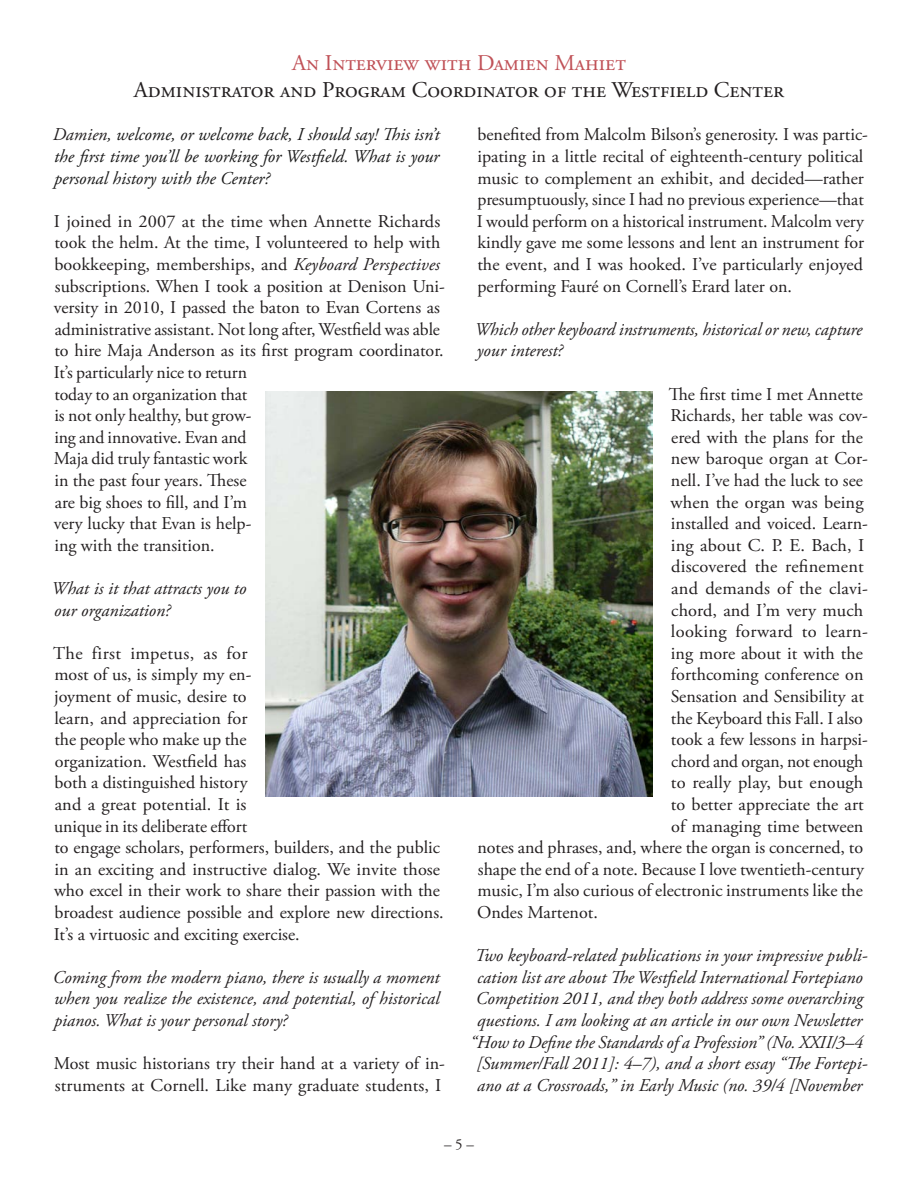
<style>
.page{position:relative;width:918px;height:1188px;background:#fff}
.page>*{position:absolute;margin:0;border:0;box-sizing:border-box;transform-origin:0 0}
.t1{font:22.5px "Adobe Garamond Pro";color:#231f20}
.t2{font:22.5px "Adobe Garamond Pro";color:#c05157}
.t3{font:18px/21.6px "Adobe Garamond Pro";color:#231f20}
.t4{font:italic 18px/21.6px "Adobe Garamond Pro";color:#231f20}
.t5{font:italic 18px/21.6px "Adobe Garamond Pro";color:#1a1a1a;text-align:justify}
.t6{font:15px "Adobe Garamond Pro";color:#231f20}
.s1{color:#231f20}
.s2{font-style:italic}
</style>
<div class="page">
<img style="left:266px;top:392px;width:386px;height:404px">
<p class="t2" style="left:292px;top:50px;width:335px">An Interview with Damien Mahiet</p>
<p class="t1" style="left:134px;top:77px;width:652px">Administrator and Program Coordinator of the Westfield Center</p>
<p class="t5" style="left:53px;top:124px;width:388px"><span class="s1">Damien</span>, welcome, or welcome back, I should say! This isn’t the first time you’ll be working for Westfield. What is your personal history with the Center?</p>
<p class="t3" style="left:54px;top:211px;width:393px">I joined in 2007 at the time when Annette Richards took the helm. At the time, I volunteered to help with bookkeeping, memberships, and <span class="s2">Keyboard Perspectives </span>subscriptions. When I took a position at Denison Uni&shy;versity in 2010, I passed the baton to Evan Cortens as administrative assistant. Not long after, Westfield was able to hire Maja Anderson as its first program coordinator.<br>It’s particularly nice to return<br>today to an organization that<br>is not only healthy, but grow-<br>ing and innovative. Evan and<br>Maja did truly fantastic work<br>in the past four years. These<br>are big shoes to fill, and I’m<br>very lucky that Evan is help-<br>ing with the transition.</p>
<p class="t4" style="left:52px;top:578px;width:196px">What is it that attracts you to our organization?</p>
<p class="t3" style="left:53px;top:643px;width:392px">The first impetus, as for<br>most of us, is simply my en-<br>joyment of music, desire to<br>learn, and appreciation for<br>the people who make up the<br>organization. Westfield has<br>both a distinguished history<br>and a great potential. It is<br>unique in its deliberate effort<br>to engage scholars, performers, builders, and the public in an exciting and instructive dialog. We invite those who excel in their work to share their passion with the broadest audience possible and explore new directions.<br>It’s a virtuosic and exciting exercise.</p>
<p class="t4" style="left:53px;top:967px;width:388px;text-align:justify">Coming from the modern piano, there is usually a moment when you realize the existence, and potential, of historical pianos. What is your personal story?</p>
<p class="t3" style="left:54px;top:1053px;width:393px">Most music historians try their hand at a variety of in&shy;struments at Cornell. Like many graduate students, I</p>
<p class="t3" style="left:477px;top:124px;width:393px">benefited from Malcolm Bilson’s generosity. I was partic&shy;ipating in a little recital of eighteenth-century political music to complement an exhibit, and decided—rather presumptuously, since I had no previous experience—that I would perform on a historical instrument. Malcolm very kindly gave me some lessons and lent an instrument for the event, and I was hooked. I’ve particularly enjoyed performing Fauré on Cornell’s Erard later on.</p>
<p class="t4" style="left:475px;top:319px;width:389px">Which other keyboard instruments, historical or new, capture your interest?</p>
<p class="t3" style="left:669px;top:384px;width:196px">The first time I met Annette</p>
<p class="t3" style="left:670px;top:405px;width:199px">Richards, her table was cov-</p>
<p class="t3" style="left:671px;top:427px;width:193px">ered with the plans for the</p>
<p class="t3" style="left:671px;top:448px;width:199px">new baroque organ at Cor-</p>
<p class="t3" style="left:671px;top:470px;width:194px">nell. I’ve had the luck to see</p>
<p class="t3" style="left:671px;top:492px;width:195px">when the organ was being</p>
<p class="t3" style="left:671px;top:513px;width:199px">installed and voiced. Learn-</p>
<p class="t3" style="left:671px;top:535px;width:195px">ing about C. P. E. Bach, I</p>
<p class="t3" style="left:671px;top:556px;width:194px">discovered the refinement</p>
<p class="t3" style="left:671px;top:578px;width:198px">and demands of the clavi-</p>
<p class="t3" style="left:671px;top:600px;width:194px">chord, and I’m very much</p>
<p class="t3" style="left:671px;top:621px;width:199px">looking forward to learn-</p>
<p class="t3" style="left:671px;top:643px;width:194px">ing more about it with the</p>
<p class="t3" style="left:671px;top:664px;width:194px">forthcoming conference on</p>
<p class="t3" style="left:671px;top:686px;width:195px">Sensation and Sensibility at</p>
<p class="t3" style="left:671px;top:708px;width:194px">the Keyboard this Fall. I also</p>
<p class="t3" style="left:671px;top:729px;width:199px">took a few lessons in harpsi-</p>
<p class="t3" style="left:671px;top:751px;width:194px">chord and organ, not enough</p>
<p class="t3" style="left:671px;top:772px;width:194px">to really play, but enough</p>
<p class="t3" style="left:671px;top:794px;width:194px">to better appreciate the art</p>
<p class="t3" style="left:671px;top:816px;width:194px">of managing time between</p>
<p class="t3" style="left:477px;top:837px;width:387px">notes and phrases, and, where the organ is concerned, to</p>
<p class="t3" style="left:478px;top:859px;width:388px">shape the end of a note. Because I love twentieth-century</p>
<p class="t3" style="left:477px;top:880px;width:387px">music, I’m also curious of electronic instruments like the</p>
<p class="t3" style="left:477px;top:902px;width:122px">Ondes Martenot.</p>
<p class="t4" style="left:470px;top:945px;width:399px;text-align:center">Two keyboard-related publications in your impressive publi&shy;cation list are about The Westfield International Fortepiano Competition 2011, and they both address some overarching questions. I am looking at an article in our own Newsletter “How to Define the Standards of a Profession” (No. XXII/3–4 [Summer/Fall 2011]: 4–7), and a short essay “The Fortepi&shy;ano at a Crossroads,” in Early Music (no. 39/4 [November</p>
<p class="t6" style="left:444px;top:1135px;width:31px">– 5 –</p>
</div>
